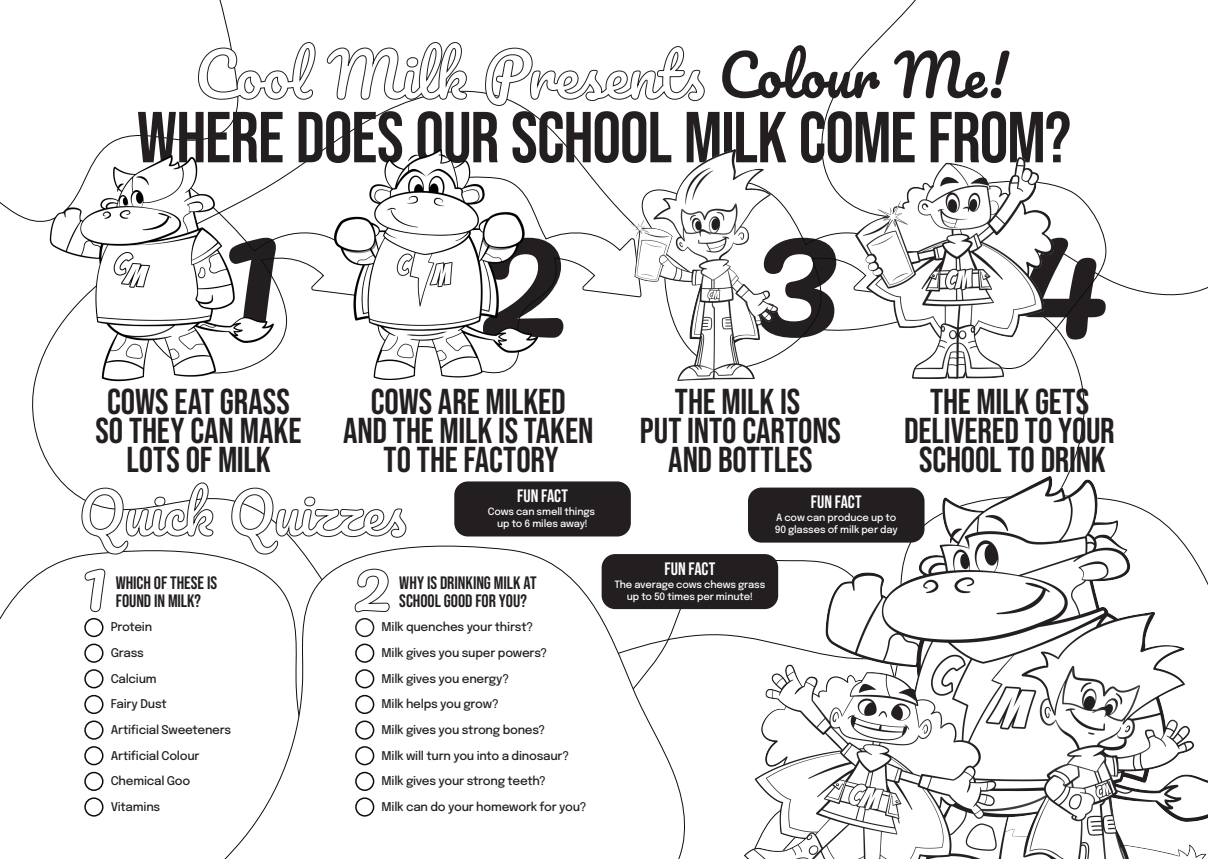
<style>
.page{position:relative;width:1208px;height:859px;background:#fff}
.page>*{position:absolute;margin:0;border:0;box-sizing:border-box;transform-origin:0 0}
.t1{font:72px "Bebas Neue";letter-spacing:-.015em;color:#231f20}
.t2{font:56.1px "Pacifico";color:#231f20}
.t3{font:36px/29px "Bebas Neue";color:#231f20;text-align:center}
.t4{font:18px/18px "Bebas Neue";letter-spacing:-.005em;color:#231f20}
.t5{font:18px "Bebas Neue";color:#fff}
.t6{font:500 12px/25.6px "Epilogue";letter-spacing:-.02em;color:#231f20}
.t7{font:500 10px/12px "Epilogue";letter-spacing:-.01em;color:#fff;text-align:center}
</style>
<div class="page">
<svg style="left:207px;top:545px;width:483px;height:314px"></svg>
<div style="left:601px;top:554px;width:177px;height:55px;background:#231f20;border-radius:14px"></div>
<div style="left:454px;top:481px;width:177px;height:55px;background:#231f20;border-radius:14px"></div>
<svg style="left:81px;top:482px;width:133px;height:73px"></svg>
<svg style="left:231px;top:487px;width:176px;height:68px"></svg>
<svg style="left:198px;top:42px;width:118px;height:58px"></svg>
<svg style="left:326px;top:42px;width:141px;height:58px"></svg>
<svg style="left:484px;top:46px;width:221px;height:60px"></svg>
<div style="left:356px;top:619px;width:17px;height:17px;background:#fff;border-radius:50%"></div>
<div style="left:355px;top:618px;width:19px;height:19px;border:2px solid #231f20;border-radius:50%"></div>
<div style="left:355px;top:644px;width:19px;height:19px;border:2px solid #0d0d13;border-radius:50%"></div>
<div style="left:355px;top:669px;width:19px;height:19px;border:2px solid #0d0d13;border-radius:50%"></div>
<div style="left:355px;top:695px;width:19px;height:19px;border:2px solid #0d0d13;border-radius:50%"></div>
<div style="left:355px;top:720px;width:19px;height:20px;border:2px solid #0d0d13;border-radius:50%"></div>
<div style="left:355px;top:746px;width:19px;height:19px;border:2px solid #0d0d13;border-radius:50%"></div>
<div style="left:355px;top:772px;width:19px;height:19px;border:2px solid #0d0d13;border-radius:50%"></div>
<div style="left:355px;top:797px;width:19px;height:20px;border:2px solid #0d0d13;border-radius:50%"></div>
<div style="left:84px;top:618px;width:19px;height:19px;border:2px solid #0d0d13;border-radius:50%"></div>
<div style="left:84px;top:644px;width:19px;height:19px;border:2px solid #0d0d13;border-radius:50%"></div>
<div style="left:84px;top:669px;width:19px;height:19px;border:2px solid #0d0d13;border-radius:50%"></div>
<div style="left:84px;top:695px;width:19px;height:19px;border:2px solid #0d0d13;border-radius:50%"></div>
<div style="left:84px;top:720px;width:19px;height:20px;border:2px solid #0d0d13;border-radius:50%"></div>
<div style="left:84px;top:746px;width:19px;height:19px;border:2px solid #0d0d13;border-radius:50%"></div>
<div style="left:84px;top:772px;width:19px;height:19px;border:2px solid #0d0d13;border-radius:50%"></div>
<div style="left:84px;top:797px;width:19px;height:20px;border:2px solid #0d0d13;border-radius:50%"></div>
<svg style="left:84px;top:568px;width:22px;height:44px"></svg>
<svg style="left:354px;top:568px;width:36px;height:45px"></svg>
<svg style="left:279px;top:175px;width:56px;height:171px"></svg>
<svg style="left:537px;top:175px;width:94px;height:165px"></svg>
<svg style="left:777px;top:179px;width:78px;height:177px"></svg>
<svg style="left:1054px;top:184px;width:56px;height:187px"></svg>
<img style="left:631px;top:149px;width:146px;height:231px">
<img style="left:855px;top:158px;width:199px;height:220px">
<img style="left:726px;top:476px;width:482px;height:383px">
<img style="left:335px;top:150px;width:202px;height:230px">
<img style="left:41px;top:101px;width:238px;height:281px">
<h2 class="t2" style="left:718px;top:46px;width:291px">Colour Me!</h2>
<h1 class="t1" style="left:137px;top:97px;width:935px">WHERE DOES OUR SCHOOL MILK COME FROM?</h1>
<h3 class="t3" style="left:96px;top:387px;width:207px">COWS EAT GRASS<br>SO THEY CAN MAKE<br>LOTS OF MILK</h3>
<h3 class="t3" style="left:343px;top:387px;width:252px">COWS ARE MILKED<br>AND THE MILK IS TAKEN<br>TO THE FACTORY</h3>
<h3 class="t3" style="left:640px;top:387px;width:202px">THE MILK IS<br>PUT INTO CARTONS<br>AND BOTTLES</h3>
<h3 class="t3" style="left:904px;top:387px;width:212px">THE MILK GETS<br>DELIVERED TO YOUR<br>SCHOOL TO DRINK</h3>
<h3 class="t5" style="left:517px;top:485px;width:52px">FUN FACT</h3>
<p class="t7" style="left:488px;top:505px;width:109px">Cows can smell things up to 6 miles away!</p>
<h3 class="t4" style="left:116px;top:573px;width:103px">WHICH OF THESE IS<br>FOUND IN MILK?</h3>
<h3 class="t4" style="left:399px;top:573px;width:139px">WHY IS DRINKING MILK AT<br>SCHOOL GOOD FOR YOU?</h3>
<p class="t6" style="left:381px;top:613px;width:153px">Milk quenches your thirst?</p>
<p class="t6" style="left:111px;top:613px;width:122px">Protein<br>Grass<br>Calcium<br>Fairy Dust<br>Artificial Sweeteners<br>Artificial Colour<br>Chemical Goo<br>Vitamins</p>
<p class="t6" style="left:381px;top:639px;width:206px">Milk gives you super powers?<br>Milk gives you energy?<br>Milk helps you grow?<br>Milk gives you strong bones?<br>Milk will turn you into a dinosaur?<br>Milk gives your strong teeth?<br>Milk can do your homework for you?</p>
<h3 class="t5" style="left:811px;top:491px;width:52px">FUN FACT</h3>
<p class="t7" style="left:774px;top:511px;width:125px;text-align:left">A cow can produce up to<br>90 glasses of milk per day</p>
<h3 class="t5" style="left:664px;top:558px;width:52px">FUN FACT</h3>
<p class="t7" style="left:614px;top:578px;width:153px">The average cows chews grass up to 50 times per minute!</p>
</div>
